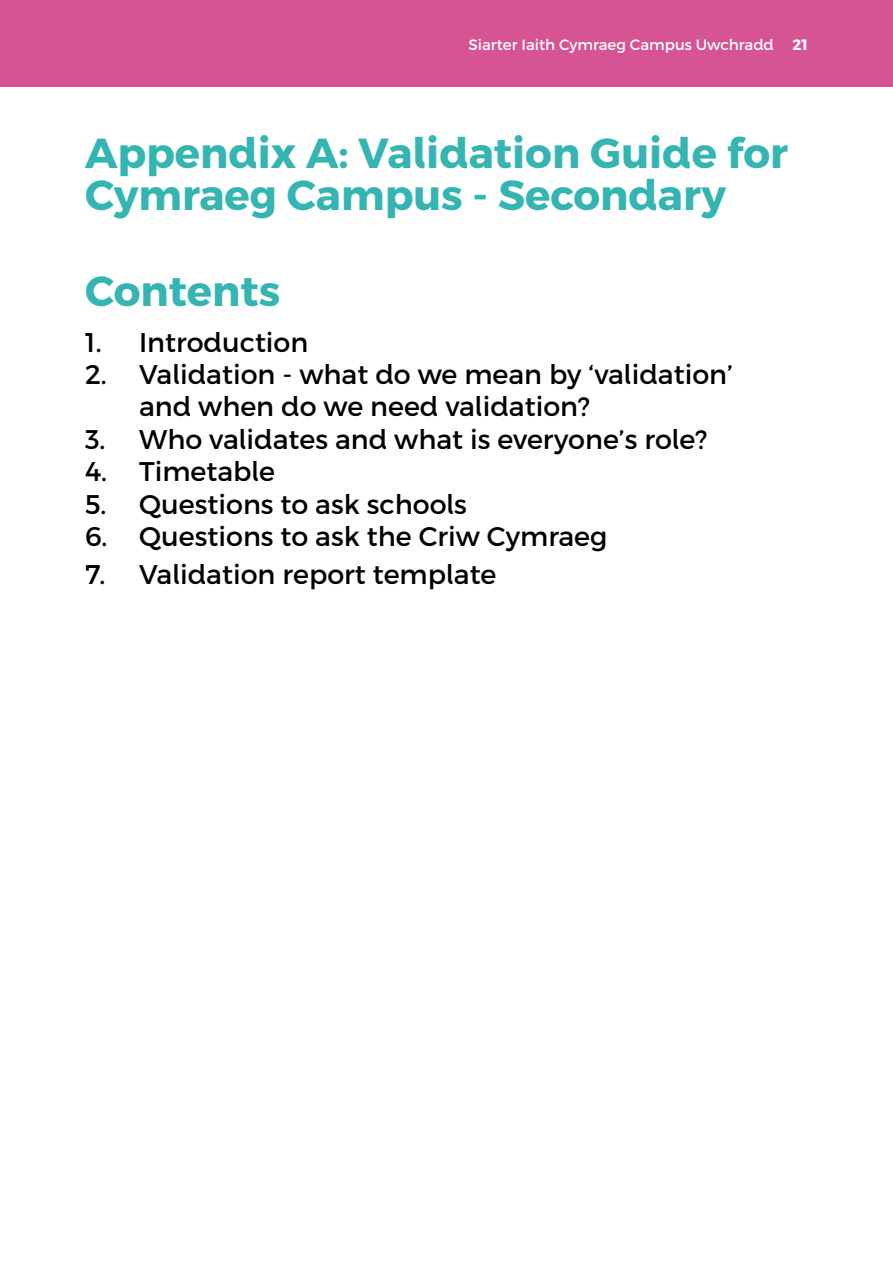
<style>
.page{position:relative;width:893px;height:1263px;background:#fff}
.page>*{position:absolute;margin:0;border:0;box-sizing:border-box;transform-origin:0 0}
.t1{font:700 42px/42px "Cymraeg";color:#34b5b2}
.t2{font:27px/32.4px "Cymraeg";color:#000}
.t3{font:15px "Cymraeg";color:#fff}
.s1{font-weight:700}
</style>
<div class="page">
<div style="left:0;top:0;width:893px;height:87px;background:#d65494"></div>
<p class="t3" style="left:469px;top:35px;width:341px">Siarter Iaith Cymraeg Campus Uwchradd <span class="s1">21</span></p>
<p class="t1" style="left:85px;top:133px;width:704px">Appendix A: Validation Guide for<br>Cymraeg Campus - Secondary</p>
<p class="t1" style="left:85px;top:271px;width:197px">Contents</p>
<p class="t2" style="left:85px;top:326px;width:225px">1. Introduction</p>
<p class="t2" style="left:139px;top:358px;width:595px;text-indent:-54px">2. Validation - what do we mean by ‘validation’ and when do we need validation?</p>
<p class="t2" style="left:85px;top:423px;width:624px">3. Who validates and what is everyone’s role?</p>
<p class="t2" style="left:85px;top:455px;width:192px">4. Timetable</p>
<p class="t2" style="left:85px;top:488px;width:383px">5. Questions to ask schools</p>
<p class="t2" style="left:85px;top:520px;width:524px">6. Questions to ask the Criw Cymraeg</p>
<p class="t2" style="left:85px;top:558px;width:413px">7. Validation report template</p>
</div>
